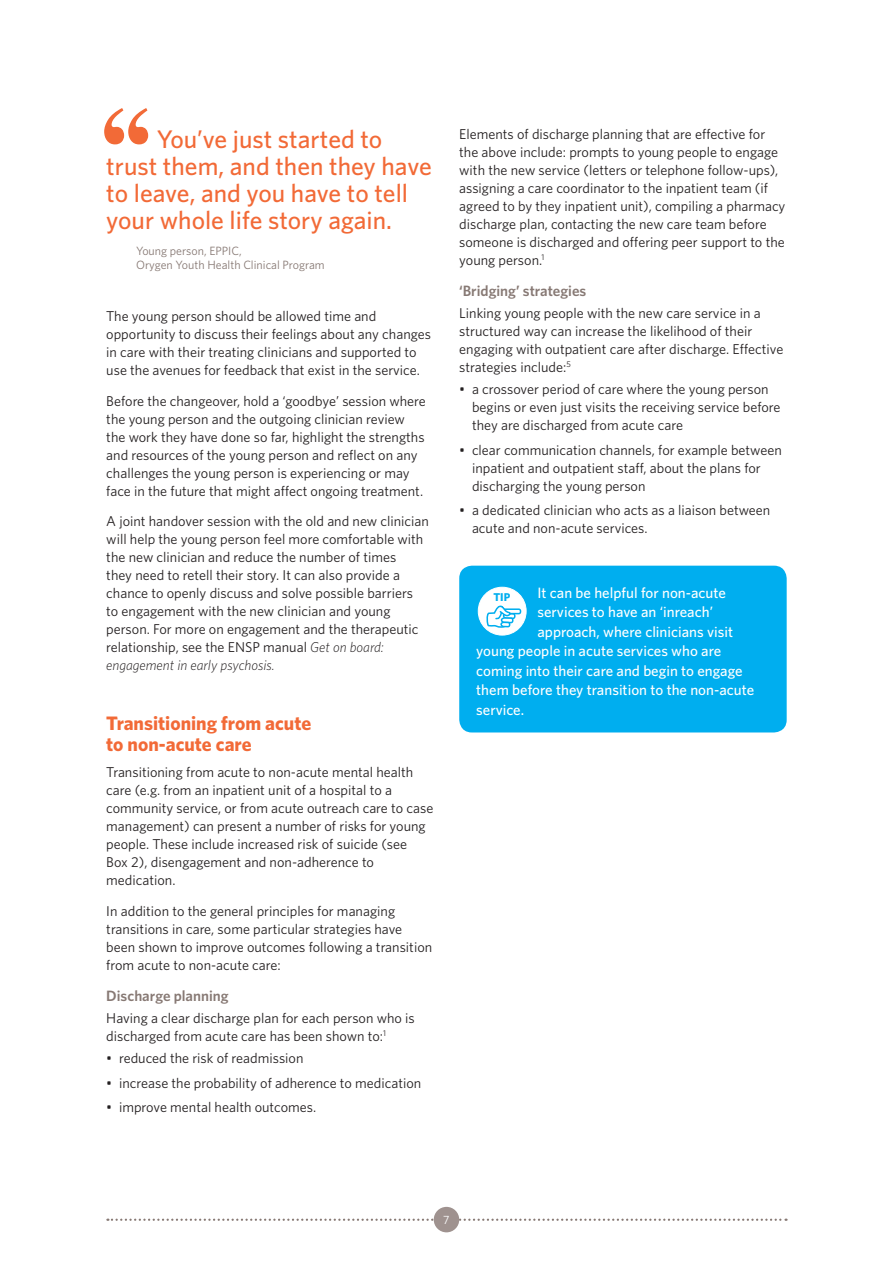
<style>
.page{position:relative;width:893px;height:1263px;background:#fff}
.page>*{position:absolute;margin:0;border:0;box-sizing:border-box;transform-origin:0 0}
.Personquote_with_att{font:500 25.5px/27px "Whitney";color:#f26a37}
.t1{font:700 19.5px/21px "Whitney";color:#f26a37}
.t2{font:500 15px "Whitney";color:#fff}
.t3{font:600 15px "Whitney";color:#877974}
.body_text{font:14.25px/18px "Whitney";color:#231f20}
.body_text_bullet_lea{font:14.25px/18px "Whitney";color:#231f20}
.Personquote_attribut{font:12px/13.5px "Whitney";color:#877974}
.t4{font:12px "Whitney";color:#fff}
.t5{font:700 11.4px "Whitney";color:#00aeef}
.s1{font-weight:300;font-style:italic}
</style>
<div class="page">
<svg style="left:107px;top:1218px;width:679px;height:3px"></svg>
<div style="left:434px;top:1207px;width:25px;height:25px;background:#9f928f;border-radius:50%"></div>
<div style="left:459px;top:566px;width:328px;height:166px;background:#00aeef;border-radius:13px"></div>
<div style="left:478px;top:587px;width:48px;height:48px;background:#fff;border-radius:50%"></div>
<div style="left:478px;top:587px;width:48px;height:48px;border:1px solid #fff;border-radius:50%"></div>
<svg style="left:486px;top:605px;width:35px;height:24px"></svg>
<svg style="left:104px;top:108px;width:44px;height:36px"></svg>
<p class="Personquote_with_att" style="left:106px;top:125px;width:327px;text-indent:50px">You’ve just started to trust them, and then they have to leave, and you have to tell your whole life story again.</p>
<p class="Personquote_attribut" style="left:136px;top:244px;width:190px">Young person, EPPIC,<br>Orygen Youth Health Clinical Program</p>
<p class="body_text" style="left:106px;top:306px;width:326px">The young person should be allowed time and opportunity to discuss their feelings about any changes in care with their treating clinicians and supported to use the avenues for feedback that exist in the service.</p>
<p class="body_text" style="left:106px;top:391px;width:321px">Before the changeover, hold a ‘goodbye’ session where the young person and the outgoing clinician review the work they have done so far, highlight the strengths and resources of the young person and reflect on any challenges the young person is experiencing or may face in the future that might affect ongoing treatment.</p>
<p class="body_text" style="left:106px;top:512px;width:324px">A joint handover session with the old and new clinician will help the young person feel more comfortable with the new clinician and reduce the number of times<br>they need to retell their story. It can also provide a chance to openly discuss and solve possible barriers<br>to engagement with the new clinician and young person. For more on engagement and the therapeutic relationship, see the ENSP manual <span class="s1">Get on board: engagement in early psychosis.</span></p>
<h1 class="t1" style="left:106px;top:712px;width:206px">Transitioning from acute to non-acute care</h1>
<p class="body_text" style="left:106px;top:763px;width:329px">Transitioning from acute to non-acute mental health care (e.g. from an inpatient unit of a hospital to a community service, or from acute outreach care to case management) can present a number of risks for young people. These include increased risk of suicide (see<br>Box 2), disengagement and non-adherence to medication.</p>
<p class="body_text" style="left:106px;top:901px;width:327px">In addition to the general principles for managing transitions in care, some particular strategies have been shown to improve outcomes following a transition from acute to non‑acute care:</p>
<h3 class="t3" style="left:106px;top:985px;width:124px">Discharge planning</h3>
<p class="body_text_bullet_lea" style="left:106px;top:1008px;width:310px">Having a clear discharge plan for each person who is discharged from acute care has been shown to:<sup>1</sup></p>
<p class="body_text" style="left:106px;top:1049px;width:199px">• reduced the risk of readmission</p>
<p class="body_text" style="left:106px;top:1073px;width:317px">• increase the probability of adherence to medication</p>
<p class="body_text" style="left:106px;top:1097px;width:211px">• improve mental health outcomes.</p>
<p class="body_text" style="left:459px;top:125px;width:328px">Elements of discharge planning that are effective for the above include: prompts to young people to engage with the new service (letters or telephone follow-ups), assigning a care coordinator to the inpatient team (if agreed to by they inpatient unit), compiling a pharmacy discharge plan, contacting the new care team before someone is discharged and offering peer support to the young person.<sup>1</sup></p>
<h3 class="t3" style="left:459px;top:281px;width:129px">‘Bridging’ strategies</h3>
<p class="body_text_bullet_lea" style="left:459px;top:304px;width:326px">Linking young people with the new care service in a structured way can increase the likelihood of their engaging with outpatient care after discharge. Effective strategies include:<sup>5</sup></p>
<p class="body_text" style="left:472px;top:380px;width:310px;text-indent:-13px">• a crossover period of care where the young person begins or even just visits the receiving service before they are discharged from acute care</p>
<p class="body_text" style="left:472px;top:440px;width:311px;text-indent:-13px">• clear communication channels, for example between inpatient and outpatient staff, about the plans for discharging the young person</p>
<p class="body_text" style="left:472px;top:501px;width:300px;text-indent:-13px">• a dedicated clinician who acts as a liaison between acute and non-acute services.</p>
<p class="t2" style="left:537px;top:582px;width:190px">It can be helpful for non-acute</p>
<p class="t2" style="left:537px;top:602px;width:177px">services to have an ‘inreach’</p>
<p class="t2" style="left:537px;top:621px;width:197px">approach, where clinicians visit</p>
<p class="t2" style="left:476px;top:641px;width:247px">young people in acute services who are</p>
<p class="t2" style="left:476px;top:660px;width:268px">coming into their care and begin to engage</p>
<p class="t2" style="left:476px;top:680px;width:280px">them before they transition to the non-acute</p>
<p class="t2" style="left:476px;top:699px;width:49px">service.</p>
<p class="t5" style="left:493px;top:589px;width:18px">TIP</p>
<p class="t4" style="left:443px;top:1211px;width:8px">7</p>
</div>
